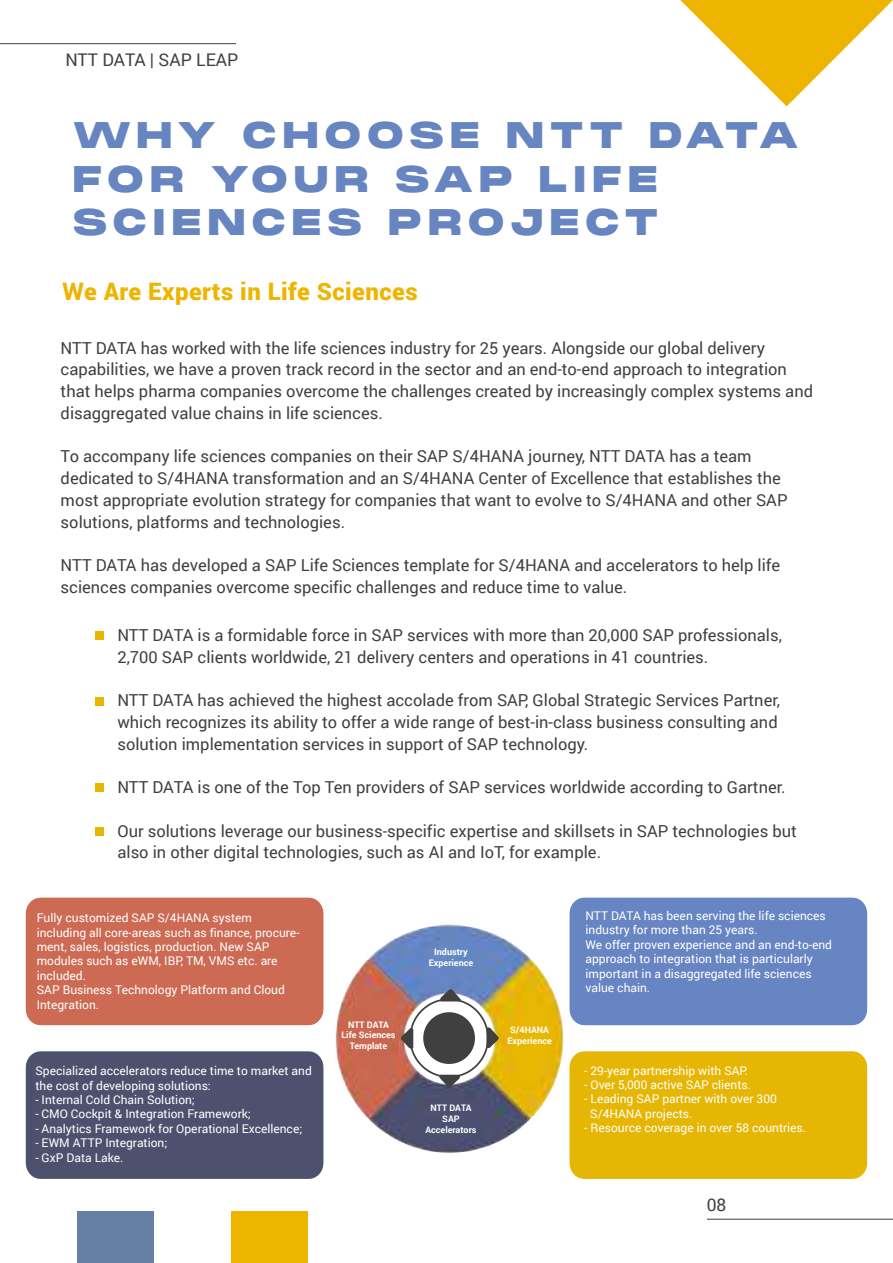
<style>
.page{position:relative;width:893px;height:1263px;background:#fff}
.page>*{position:absolute;margin:0;border:0;box-sizing:border-box;transform-origin:0 0}
.t1{font:36px/43.2px "Monument Extended";letter-spacing:.14em;color:#6785c1}
.t2{font:900 24px "Roboto";letter-spacing:.02em;color:#eeb500}
.t3{font:17.4px "Roboto";color:#404040}
.t4{font:16.5px/21.8px "Roboto";color:#404040}
.t5{font:12px/14.4px "Roboto";color:#fff}
.t6{font:700 9px/10.8px "Roboto";color:#fff;text-align:center}
</style>
<div class="page">
<svg style="left:680px;top:0;width:213px;height:106px"></svg>
<hr style="left:0;top:43px;width:236px;height:1px;background:#404040">
<hr style="left:707px;top:1219px;width:186px;height:1px;background:#404040">
<div style="left:77px;top:1211px;width:77px;height:52px;background:#6680a4"></div>
<div style="left:231px;top:1211px;width:77px;height:52px;background:#eeb500"></div>
<div style="left:95px;top:827px;width:8px;height:8px;background:#e6b600"></div>
<div style="left:95px;top:631px;width:8px;height:8px;background:#e6b600"></div>
<div style="left:95px;top:697px;width:8px;height:8px;background:#e6b600"></div>
<div style="left:95px;top:784px;width:8px;height:8px;background:#e6b600"></div>
<img style="left:323px;top:910px;width:241px;height:257px">
<img style="left:401px;top:989px;width:98px;height:98px">
<div style="left:26px;top:898px;width:297px;height:127px;background:#cc6a53"></div>
<div style="left:26px;top:1051px;width:297px;height:128px;background:#4e516e"></div>
<div style="left:569px;top:1051px;width:298px;height:128px;background:#e6b604"></div>
<div style="left:569px;top:898px;width:298px;height:127px;background:#6685c2"></div>
<p class="t3" style="left:65px;top:48px;width:175px">NTT DATA | SAP LEAP</p>
<h1 class="t1" style="left:72px;top:114px;width:729px">WHY CHOOSE NTT DATA<br>FOR YOUR SAP LIFE<br>SCIENCES PROJECT</h1>
<h2 class="t2" style="left:63px;top:275px;width:356px">We Are Experts in Life Sciences</h2>
<p class="t4" style="left:61px;top:336px;width:754px">NTT DATA has worked with the life sciences industry for 25 years. Alongside our global delivery capabilities, we have a proven track record in the sector and an end-to-end approach to integration that helps pharma companies overcome the challenges created by increasingly complex systems and disaggregated value chains in life sciences.</p>
<p class="t4" style="left:61px;top:445px;width:728px">To accompany life sciences companies on their SAP S/4HANA journey, NTT DATA has a team dedicated to S/4HANA transformation and an S/4HANA Center of Excellence that establishes the most appropriate evolution strategy for companies that want to evolve to S/4HANA and other SAP solutions, platforms and technologies.</p>
<p class="t4" style="left:61px;top:554px;width:721px">NTT DATA has developed a SAP Life Sciences template for S/4HANA and accelerators to help life sciences companies overcome specific challenges and reduce time to value.</p>
<p class="t4" style="left:117px;top:623px;width:666px">NTT DATA is a formidable force in SAP services with more than 20,000 SAP professionals,<br>2,700 SAP clients worldwide, 21 delivery centers and operations in 41 countries.</p>
<p class="t4" style="left:117px;top:689px;width:664px">NTT DATA has achieved the highest accolade from SAP, Global Strategic Services Partner, which recognizes its ability to offer a wide range of best-in-class business consulting and solution implementation services in support of SAP technology.</p>
<p class="t4" style="left:117px;top:776px;width:669px">NTT DATA is one of the Top Ten providers of SAP services worldwide according to Gartner.</p>
<p class="t4" style="left:117px;top:819px;width:681px">Our solutions leverage our business-specific expertise and skillsets in SAP technologies but also in other digital technologies, such as AI and IoT, for example.</p>
<p class="t5" style="left:37px;top:910px;width:264px">Fully customized SAP S/4HANA system including all core-areas such as finance, procure&shy;ment, sales, logistics, production. New SAP modules such as eWM, IBP, TM, VMS etc. are included.<br>SAP Business Technology Platform and Cloud Integration.</p>
<p class="t5" style="left:35px;top:1063px;width:278px">Specialized accelerators reduce time to market and the cost of developing solutions:</p>
<p class="t5" style="left:35px;top:1092px;width:161px">- Internal Cold Chain Solution;</p>
<p class="t5" style="left:35px;top:1106px;width:217px">- CMO Cockpit &amp; Integration Framework;</p>
<p class="t5" style="left:35px;top:1121px;width:269px">- Analytics Framework for Operational Excellence;</p>
<p class="t5" style="left:35px;top:1135px;width:134px">- EWM ATTP Integration;</p>
<p class="t5" style="left:35px;top:1150px;width:90px">- GxP Data Lake.</p>
<p class="t6" style="left:341px;top:1018px;width:56px">NTT DATA<br>Life Sciences<br>Template</p>
<p class="t6" style="left:429px;top:946px;width:46px">Industry<br>Experience</p>
<p class="t6" style="left:425px;top:1102px;width:53px">NTT DATA<br>SAP<br>Accelerators</p>
<p class="t6" style="left:507px;top:1024px;width:46px">S/4HANA<br>Experience</p>
<p class="t5" style="left:586px;top:908px;width:248px">NTT DATA has been serving the life sciences industry for more than 25 years.<br>We offer proven experience and an end-to-end approach to integration that is particularly important in a disaggregated life sciences value chain.</p>
<p class="t5" style="left:584px;top:1063px;width:165px">- 29-year partnership with SAP.</p>
<p class="t5" style="left:584px;top:1077px;width:168px">- Over 5,000 active SAP clients.</p>
<p class="t5" style="left:590px;top:1091px;width:188px;text-indent:-6px">- Leading SAP partner with over 300<br>S/4HANA projects.</p>
<p class="t5" style="left:584px;top:1120px;width:223px">- Resource coverage in over 58 countries.</p>
<p class="t3" style="left:707px;top:1193px;width:21px">08</p>
</div>
